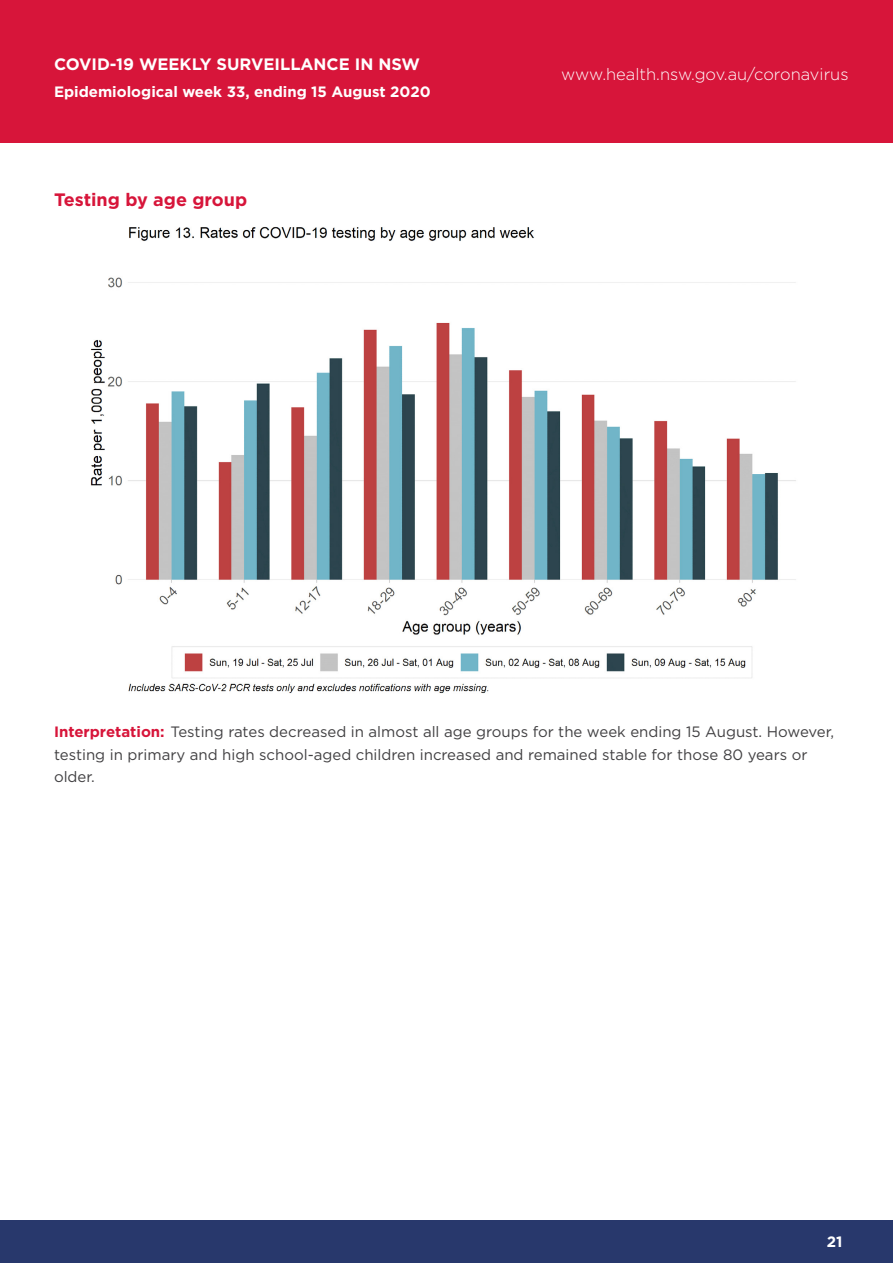
<style>
.page{position:relative;width:893px;height:1263px;background:#fff}
.page>*{position:absolute;margin:0;border:0;box-sizing:border-box;transform-origin:0 0}
.t1{font:700 18px "Gotham";color:#d7153a}
.t2{font:300 16.5px "Gotham";color:#fff}
.t3{font:700 16.5px "Gotham";color:#fff}
.t4{font:15px/22.5px "Gotham";color:#414042}
.t5{font:700 15px "Gotham";color:#fff}
.s1{font-weight:700;color:#d7153a}
</style>
<div class="page">
<div style="left:0;top:1220px;width:893px;height:43px;background:#28386c"></div>
<div style="left:0;top:0;width:893px;height:143px;background:#d7153a"></div>
<img style="left:90px;top:227px;width:706px;height:467px">
<p class="t3" style="left:54px;top:55px;width:368px">COVID-19 WEEKLY SURVEILLANCE IN NSW</p>
<p class="t5" style="left:54px;top:83px;width:378px">Epidemiological week 33, ending 15 August 2020</p>
<p class="t1" style="left:54px;top:189px;width:195px">Testing by age group</p>
<p class="t2" style="left:561px;top:65px;width:289px">www.health.nsw.gov.au/coronavirus</p>
<p class="t4" style="left:54px;top:721px;width:782px"><span class="s1">Interpretation:</span> Testing rates decreased in almost all age groups for the week ending 15 August. However, testing in primary and high school-aged children increased and remained stable for those 80 years or older.</p>
<p class="t5" style="left:827px;top:1233px;width:17px">21</p>
</div>
